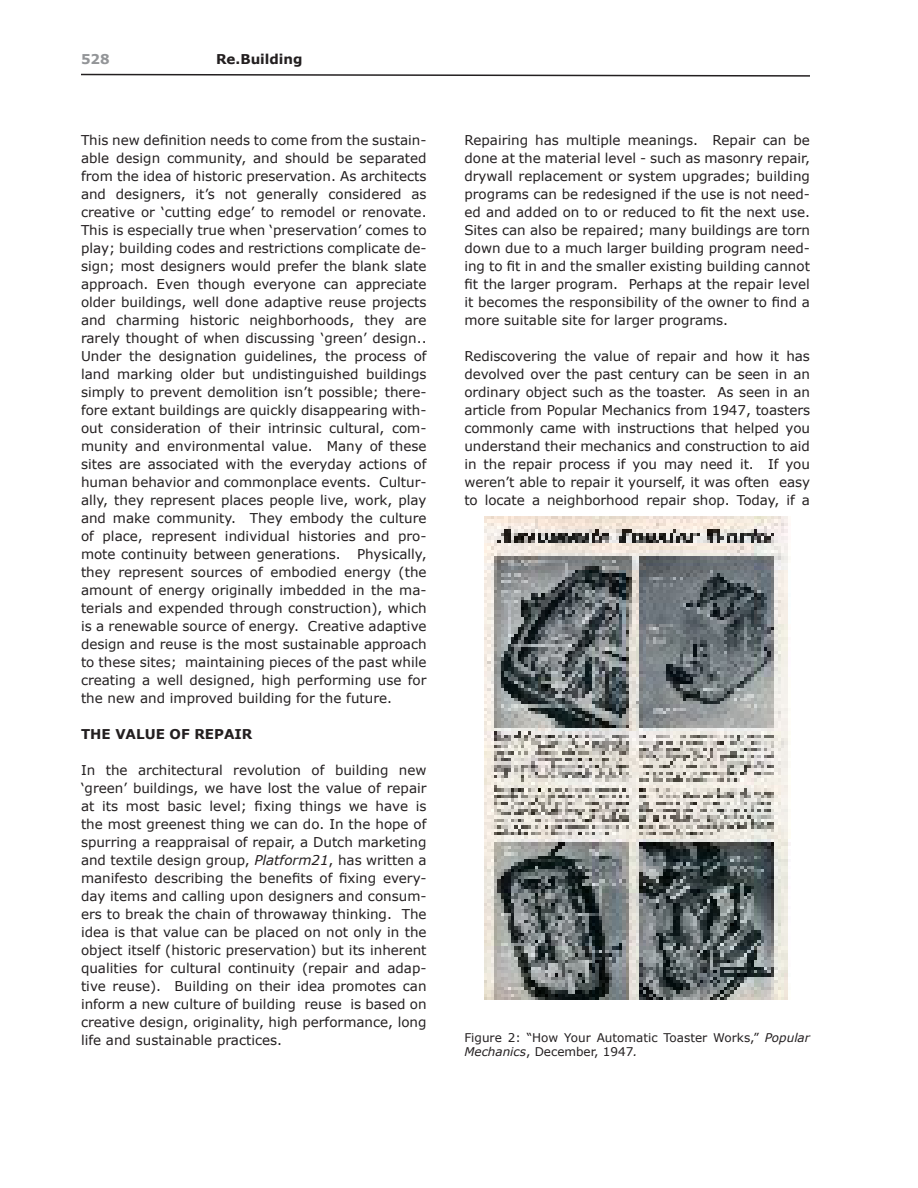
<style>
.page{position:relative;width:918px;height:1188px;background:#fff}
.page>*{position:absolute;margin:0;border:0;box-sizing:border-box;transform-origin:0 0}
.t1{font:13.5px/18px "Verdana";color:#231f20;text-align:justify}
.t2{font:700 13.5px "Verdana";color:#231f20}
.t3{font:700 13.5px "Verdana";color:#939598}
.t4{font:12px/14.4px "Verdana";color:#231f20}
.s1{font-style:italic}
</style>
<div class="page">
<svg style="left:81px;top:73px;width:729px;height:4px"></svg>
<img style="left:484px;top:516px;width:306px;height:484px">
<p class="t3" style="left:81px;top:51px;width:30px">528</p>
<p class="t2" style="left:216px;top:51px;width:88px">Re.Building</p>
<p class="t1" style="left:81px;top:132px;width:347px">This new definition needs to come from the sustain&shy;able design community, and should be separated from the idea of historic preservation. As architects and designers, it’s not generally considered as creative or ‘cutting edge’ to remodel or renovate.<br>This is especially true when ‘preservation’ comes to play; building codes and restrictions complicate de&shy;sign; most designers would prefer the blank slate approach. Even though everyone can appreciate older buildings, well done adaptive reuse projects and charming historic neighborhoods, they are rarely thought of when discussing ‘green’ design..<br>Under the designation guidelines, the process of land marking older but undistinguished buildings simply to prevent demolition isn’t possible; there&shy;fore extant buildings are quickly disappearing with&shy;out consideration of their intrinsic cultural, com&shy;munity and environmental value. Many of these sites are associated with the everyday actions of human behavior and commonplace events. Cultur&shy;ally, they represent places people live, work, play and make community. They embody the culture of place, represent individual histories and pro&shy;mote continuity between generations. Physically, they represent sources of embodied energy (the amount of energy originally imbedded in the ma&shy;terials and expended through construction), which is a renewable source of energy. Creative adaptive design and reuse is the most sustainable approach to these sites; maintaining pieces of the past while creating a well designed, high performing use for the new and improved building for the future.</p>
<p class="t2" style="left:81px;top:726px;width:173px">THE VALUE OF REPAIR</p>
<p class="t1" style="left:81px;top:762px;width:347px">In the architectural revolution of building new ‘green’ buildings, we have lost the value of repair at its most basic level; fixing things we have is the most greenest thing we can do. In the hope of spurring a reappraisal of repair, a Dutch marketing and textile design group, <span class="s1">Platform21</span>, has written a manifesto describing the benefits of fixing every&shy;day items and calling upon designers and consum&shy;ers to break the chain of throwaway thinking. The idea is that value can be placed on not only in the object itself (historic preservation) but its inherent qualities for cultural continuity (repair and adap&shy;tive reuse). Building on their idea promotes can inform a new culture of building reuse is based on creative design, originality, high performance, long life and sustainable practices.</p>
<p class="t1" style="left:464px;top:132px;width:347px">Repairing has multiple meanings. Repair can be done at the material level - such as masonry repair, drywall replacement or system upgrades; building programs can be redesigned if the use is not need&shy;ed and added on to or reduced to fit the next use.<br>Sites can also be repaired; many buildings are torn down due to a much larger building program need&shy;ing to fit in and the smaller existing building cannot fit the larger program. Perhaps at the repair level it becomes the responsibility of the owner to find a more suitable site for larger programs.</p>
<p class="t1" style="left:464px;top:348px;width:347px">Rediscovering the value of repair and how it has devolved over the past century can be seen in an ordinary object such as the toaster. As seen in an article from Popular Mechanics from 1947, toasters commonly came with instructions that helped you understand their mechanics and construction to aid in the repair process if you may need it. If you weren’t able to repair it yourself, it was often easy to locate a neighborhood repair shop. Today, if a</p>
<p class="t4" style="left:464px;top:1030px;width:347px">Figure 2: “How Your Automatic Toaster Works,” <span class="s1">Popular<br>Mechanics</span>, December, 1947<span class="s1">.</span></p>
</div>
